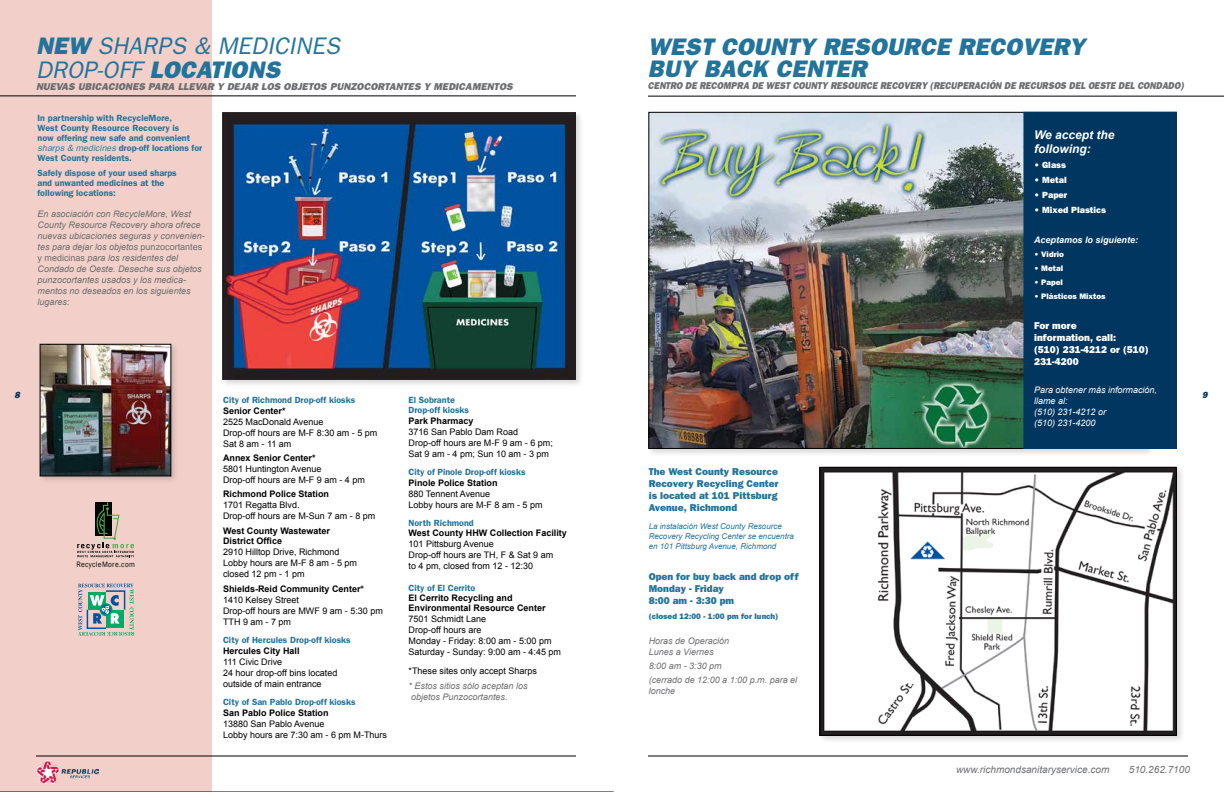
<style>
.page{position:relative;width:1224px;height:792px;background:#fff}
.page>*{position:absolute;margin:0;border:0;box-sizing:border-box;transform-origin:0 0}
.t1{font:italic 800 24px/22px "Franklin Gothic";letter-spacing:.01em;color:#23739b}
.t2{font:italic 24px/24px "Franklin Gothic";letter-spacing:.01em;color:#23739b}
.t3{font:italic 700 12px/14px "Arial";color:#fff}
.t4{font:800 10px/12px "Franklin Gothic";color:#23739b}
.t5{font:italic 800 10px "Franklin Gothic";color:#6d6e71;scale:.9 1}
.t6{font:italic 800 10px "Franklin Gothic";color:#6d6e71}
.t7{font:800 10px/12px "Franklin Gothic";color:#fff}
.t8{font:italic 10px "Arial";color:#6d6e71}
.t9{font:9px/11px "Arial";color:#000}
.t10{font:italic 9px/11px "Arial";color:#6d6e71}
.t11{font:600 9px/10px "Franklin Gothic";color:#23739b}
.t12{font:700 9px/10px "Arial";color:#000}
.t13{font:italic 9px/11px "Arial";color:#fff}
.t14{font:800 9px "Franklin Gothic";color:#fff}
.t15{font:italic 700 9px "Arial";color:#fff}
.t16{font:italic 800 9px "Franklin Gothic";color:#003660}
.t17{font:italic 8px/10px "Arial";color:#23739b}
.t18{font:800 8px "Franklin Gothic";color:#fff}
.t19{font:800 8px "Franklin Gothic";color:#23739b}
.t20{font:8px "Franklin Gothic";letter-spacing:.05em;color:#000;scale:.9 1}
.s1{font-weight:800}
.s2{font-weight:400;font-style:italic}
.s3{font-style:normal}
</style>
<div class="page">
<div style="left:646px;top:110px;width:539px;height:347px;background:#000;opacity:.16"></div>
<img style="left:651px;top:114px;width:373px;height:333px">
<div style="left:0;top:0;width:212px;height:792px;background:#f2d0c9"></div>
<hr style="left:648px;top:756px;width:540px;height:1px;background:#000">
<hr style="left:648px;top:96px;width:576px;height:1px;background:#000">
<hr style="left:36px;top:756px;width:540px;height:1px;background:#000">
<svg style="left:0;top:791px;width:613px;height:1px"></svg>
<hr style="left:0;top:96px;width:576px;height:1px;background:#000">
<div style="left:37px;top:342px;width:142px;height:143px;background:#000;opacity:.16"></div>
<img style="left:42px;top:346px;width:127px;height:128px">
<div style="left:40px;top:344px;width:131px;height:132px;border:1px solid #000"></div>
<div style="left:220px;top:110px;width:364px;height:278px;background:#000;opacity:.16"></div>
<img style="left:222px;top:113px;width:354px;height:267px">
<svg style="left:78px;top:584px;width:56px;height:52px"></svg>
<svg style="left:77px;top:502px;width:57px;height:55px"></svg>
<img style="left:36px;top:761px;width:62px;height:23px">
<div style="left:1024px;top:112px;width:152px;height:336px;background:#003660"></div>
<div style="left:817px;top:465px;width:368px;height:279px;background:#000;opacity:.16"></div>
<img style="left:822px;top:469px;width:352px;height:265px">
<div style="left:820px;top:467px;width:356px;height:269px;border:1px solid #000"></div>
<h1 class="t2" style="left:36px;top:33px;width:306px"><span class="s1">NEW</span> SHARPS &amp; MEDICINES<br>DROP-OFF <span class="s1">LOCATIONS</span></h1>
<p class="t6" style="left:36px;top:80px;width:478px">NUEVAS UBICACIONES PARA LLEVAR Y DEJAR LOS OBJETOS PUNZOCORTANTES Y MEDICAMENTOS</p>
<p class="t11" style="left:38px;top:113px;width:166px">In partnership with RecycleMore,<br>West County Resource Recovery is<br>now offering new safe and convenient <span class="s2">sharps &amp; medicines</span> drop-off locations for West County residents.</p>
<p class="t11" style="left:38px;top:168px;width:141px">Safely dispose of your used sharps and unwanted medicines at the following locations:</p>
<p class="t10" style="left:38px;top:208px;width:169px">En asociación con RecycleMore, West County Resource Recovery ahora ofrece nuevas ubicaciones seguras y convenien&shy;tes para dejar los objetos <span class="s3">punzocortantes y medicinas</span> para los residentes del Condado de Oeste. Deseche sus objetos punzocortantes usados y los medica&shy;mentos no deseados en los siguientes lugares:</p>
<p class="t16" style="left:15px;top:389px;width:7px">8</p>
<p class="t20" style="left:76px;top:559px;width:67px">RecycleMore.com</p>
<p class="t11" style="left:223px;top:395px;width:134px">City of Richmond Drop-off kiosks</p>
<p class="t12" style="left:223px;top:406px;width:64px">Senior Center*</p>
<p class="t9" style="left:223px;top:417px;width:156px">2525 MacDonald Avenue<br>Drop-off hours are M-F 8:30 am - 5 pm<br>Sat 8 am - 11 am</p>
<p class="t12" style="left:223px;top:453px;width:94px">Annex Senior Center*</p>
<p class="t9" style="left:223px;top:464px;width:143px">5801 Huntington Avenue<br>Drop-off hours are M-F 9 am - 4 pm</p>
<p class="t12" style="left:223px;top:489px;width:108px">Richmond Police Station</p>
<p class="t9" style="left:223px;top:500px;width:154px">1701 Regatta Blvd.<br>Drop-off hours are M-Sun 7 am - 8 pm</p>
<p class="t12" style="left:223px;top:526px;width:109px">West County Wastewater<br>District Office</p>
<p class="t9" style="left:223px;top:546px;width:136px">2910 Hilltop Drive, Richmond<br>Lobby hours are M-F 8 am - 5 pm closed 12 pm - 1 pm</p>
<p class="t12" style="left:223px;top:584px;width:143px">Shields-Reid Community Center*</p>
<p class="t9" style="left:223px;top:595px;width:161px">1410 Kelsey Street<br>Drop-off hours are MWF 9 am - 5:30 pm<br>TTH 9 am - 7 pm</p>
<p class="t11" style="left:223px;top:635px;width:129px">City of Hercules Drop-off kiosks</p>
<p class="t12" style="left:223px;top:646px;width:78px">Hercules City Hall</p>
<p class="t9" style="left:223px;top:657px;width:116px">111 Civic Drive<br>24 hour drop-off bins located outside of main entrance</p>
<p class="t11" style="left:223px;top:697px;width:134px">City of San Pablo Drop-off kiosks</p>
<p class="t12" style="left:223px;top:708px;width:107px">San Pablo Police Station</p>
<p class="t9" style="left:223px;top:719px;width:166px">13880 San Pablo Avenue<br>Lobby hours are 7:30 am - 6 pm M-Thurs</p>
<p class="t11" style="left:409px;top:395px;width:62px">El Sobrante<br>Drop-off kiosks</p>
<p class="t12" style="left:409px;top:416px;width:67px">Park Pharmacy</p>
<p class="t9" style="left:409px;top:427px;width:146px">3716 San Pablo Dam Road<br>Drop-off hours are M-F 9 am - 6 pm;<br>Sat 9 am - 4 pm; Sun 10 am - 3 pm</p>
<p class="t11" style="left:409px;top:467px;width:119px">City of Pinole Drop-off kiosks</p>
<p class="t12" style="left:409px;top:478px;width:91px">Pinole Police Station</p>
<p class="t9" style="left:409px;top:489px;width:136px">880 Tennent Avenue<br>Lobby hours are M-F 8 am - 5 pm</p>
<p class="t11" style="left:409px;top:518px;width:67px">North Richmond</p>
<p class="t12" style="left:409px;top:528px;width:160px">West County HHW Collection Facility</p>
<p class="t9" style="left:409px;top:539px;width:146px">101 Pittsburg Avenue<br>Drop-off hours are TH, F &amp; Sat 9 am to 4 pm, closed from 12 - 12:30</p>
<p class="t11" style="left:409px;top:583px;width:68px">City of El Cerrito</p>
<p class="t12" style="left:409px;top:593px;width:139px">El Cerrito Recycling and<br>Environmental Resource Center</p>
<p class="t9" style="left:409px;top:614px;width:154px">7501 Schmidt Lane<br>Drop-off hours are<br>Monday - Friday: 8:00 am - 5:00 pm<br>Saturday - Sunday: 9:00 am - 4:45 pm</p>
<p class="t9" style="left:409px;top:666px;width:130px">*These sites only accept Sharps</p>
<p class="t10" style="left:409px;top:681px;width:121px">* Estos sitios sólo aceptan los objetos Punzocortantes.</p>
<h1 class="t1" style="left:648px;top:35px;width:439px">WEST COUNTY RESOURCE RECOVERY<br>BUY BACK CENTER</h1>
<p class="t5" style="left:648px;top:80px;width:597px">CENTRO DE RECOMPRA DE WEST COUNTY RESOURCE RECOVERY (RECUPERACIÓN DE RECURSOS DEL OESTE DEL CONDADO)</p>
<h2 class="t3" style="left:1034px;top:128px;width:82px">We accept the following:</h2>
<p class="t14" style="left:1034px;top:160px;width:33px">• Glass</p>
<p class="t14" style="left:1034px;top:175px;width:34px">• Metal</p>
<p class="t14" style="left:1034px;top:190px;width:35px">• Paper</p>
<p class="t14" style="left:1034px;top:205px;width:73px">• Mixed Plastics</p>
<p class="t15" style="left:1034px;top:234px;width:106px">Aceptamos lo siguiente:</p>
<p class="t18" style="left:1034px;top:250px;width:31px">• Vidrio</p>
<p class="t18" style="left:1034px;top:264px;width:31px">• Metal</p>
<p class="t18" style="left:1034px;top:278px;width:30px">• Papel</p>
<p class="t18" style="left:1034px;top:292px;width:73px">• Plásticos Mixtos</p>
<p class="t7" style="left:1034px;top:320px;width:116px">For more<br>information, call:<br>(510) 231-4212 or (510)<br>231-4200</p>
<p class="t13" style="left:1034px;top:385px;width:125px">Para obtener más información, llame al:<br>(510) 231-4212 or<br>(510) 231-4200</p>
<p class="t4" style="left:649px;top:466px;width:131px">The West County Resource<br>Recovery Recycling Center is located at 101 Pittsburg<br>Avenue, Richmond</p>
<p class="t17" style="left:649px;top:522px;width:147px">La instalación West County Resource<br>Recovery Recycling Center se encuentra en 101 Pittsburg Avenue, Richmond</p>
<p class="t4" style="left:649px;top:570px;width:151px">Open for buy back and drop off<br>Monday - Friday<br>8:00 am - 3:30 pm</p>
<p class="t19" style="left:649px;top:611px;width:131px">(closed 12:00 - 1:00 pm for lunch)</p>
<p class="t10" style="left:649px;top:636px;width:82px">Horas de Operación<br>Lunes a Viernes</p>
<p class="t10" style="left:649px;top:659px;width:150px;line-height:14px">8:00 am - 3:30 pm<br>(cerrado de 12:00 a 1:00 p.m. para el</p>
<p class="t10" style="left:649px;top:686px;width:28px">lonche</p>
<p class="t16" style="left:1202px;top:389px;width:7px">9</p>
<p class="t8" style="left:956px;top:763px;width:155px">www.richmondsanitaryservice.com</p>
<p class="t8" style="left:1129px;top:763px;width:63px">510.262.7100</p>
</div>
